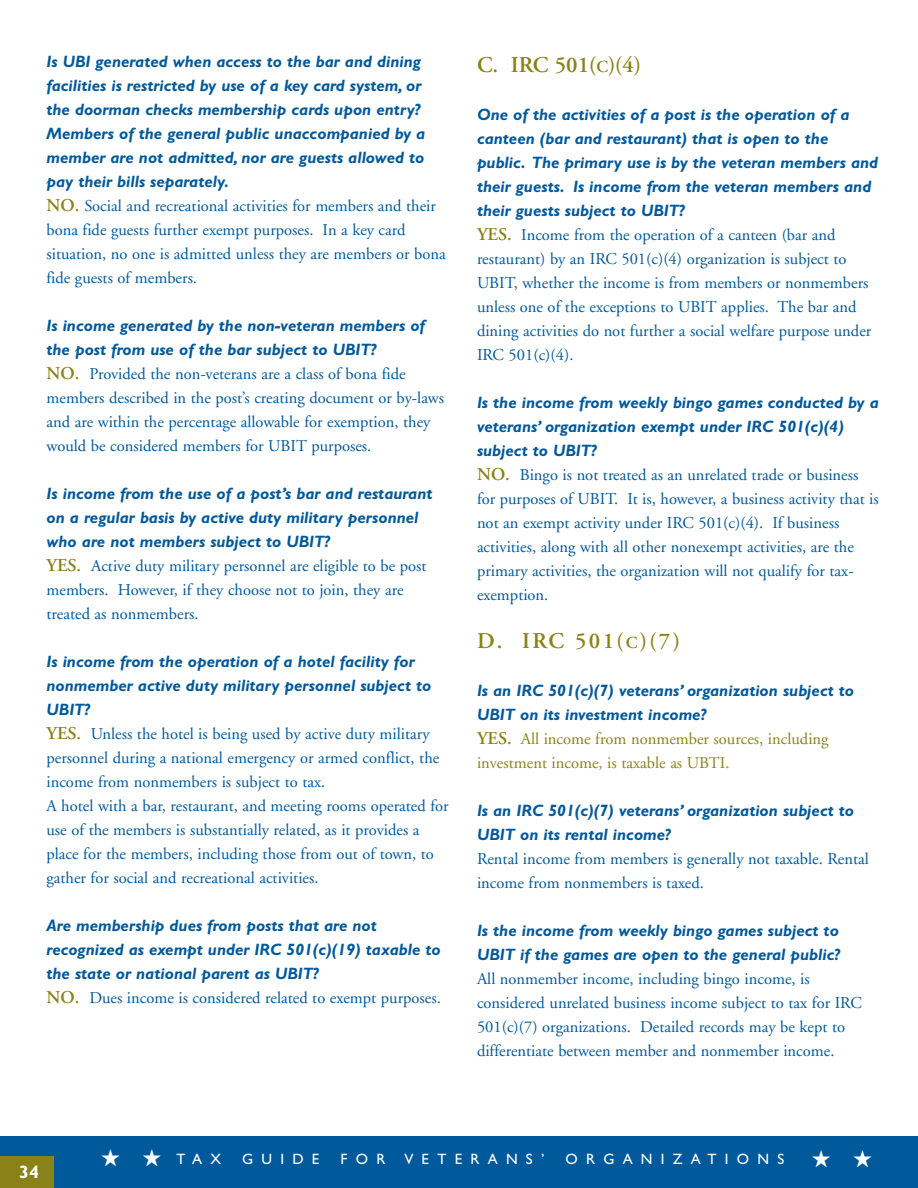
<style>
.page{position:relative;width:918px;height:1188px;background:#fff}
.page>*{position:absolute;margin:0;border:0;box-sizing:border-box;transform-origin:0 0}
.t1{font:600 22.5px "Adobe Garamond";letter-spacing:.035em;color:#8a8218}
.t2{font:700 18px "Gill Sans";color:#fff}
.t3{font:16.5px/24px "Adobe Garamond";color:#00599b}
.t4{font:italic 700 16.5px/24px "Gill Sans";color:#00599b}
.t5{font:16.5px/24px "Adobe Garamond";color:#8a8218}
.t6{font:15px "Gill Sans";letter-spacing:.55em;color:#fff}
.s1{font-weight:600;font-size:18px;color:#8a8218}
.s2{font-size:16.8px}
.s3{font-weight:600;font-size:18px}
</style>
<div class="page">
<div style="left:0;top:1136px;width:918px;height:52px;background:#00599b"></div>
<div style="left:0;top:1157px;width:54px;height:31px;background:#8a8218"></div>
<p class="t4" style="left:46px;top:51px;width:380px">Is UBI generated when access to the bar and dining facilities is restricted by use of a key card system, or the doorman checks membership cards upon entry?<br>Members of the general public unaccompanied by a member are not admitted, nor are guests allowed to pay their bills separately.</p>
<p class="t3" style="left:46px;top:195px;width:401px"><span class="s1">NO.</span> Social and recreational activities for members and their bona fide guests further exempt purposes. In a key card situation, no one is admitted unless they are members or bona fide guests of members.</p>
<p class="t4" style="left:46px;top:315px;width:380px">Is income generated by the non-veteran members of the post from use of the bar subject to UBIT?</p>
<p class="t3" style="left:46px;top:363px;width:399px"><span class="s1">NO.</span> Provided the non-veterans are a class of bona fide members described in the post’s creating document or by-laws and are within the percentage allowable for exemption, they would be considered members for UBIT purposes.</p>
<p class="t4" style="left:47px;top:483px;width:387px">Is income from the use of a post’s bar and restaurant on a regular basis by active duty military personnel who are not members subject to UBIT?</p>
<p class="t3" style="left:46px;top:555px;width:382px"><span class="s1">YES.</span> Active duty military personnel are eligible to be post members. However, if they choose not to join, they are treated as nonmembers.</p>
<p class="t4" style="left:46px;top:651px;width:386px">Is income from the operation of a hotel facility for nonmember active duty military personnel subject to<br>UBIT?</p>
<p class="t3" style="left:46px;top:723px;width:404px"><span class="s1">YES.</span> Unless the hotel is being used by active duty military personnel during a national emergency or armed conflict, the income from nonmembers is subject to tax.<br>A hotel with a bar, restaurant, and meeting rooms operated for use of the members is substantially related, as it provides a place for the members, including those from out of town, to gather for social and recreational activities.</p>
<p class="t4" style="left:47px;top:915px;width:396px">Are membership dues from posts that are not recognized as exempt under IRC 501(c)(19) taxable to the state or national parent as UBIT?</p>
<p class="t3" style="left:46px;top:987px;width:396px"><span class="s1">NO.</span> Dues income is considered related to exempt purposes.</p>
<h1 class="t1" style="left:477px;top:56px;width:166px">C. IRC 501(<span class="s2">C</span>)(4)</h1>
<p class="t4" style="left:477px;top:104px;width:403px">One of the activities of a post is the operation of a canteen (bar and restaurant) that is open to the public. The primary use is by the veteran members and their guests. Is income from the veteran members and their guests subject to UBIT?</p>
<p class="t3" style="left:477px;top:224px;width:396px"><span class="s1">YES.</span> Income from the operation of a canteen (bar and restaurant) by an IRC 501(c)(4) organization is subject to UBIT, whether the income is from members or nonmembers unless one of the exceptions to UBIT applies. The bar and dining activities do not further a social welfare purpose under IRC 501(c)(4).</p>
<p class="t4" style="left:477px;top:392px;width:403px">Is the income from weekly bingo games conducted by a veterans’ organization exempt under IRC 501(c)(4) subject to UBIT?</p>
<p class="t3" style="left:477px;top:464px;width:403px"><span class="s1">NO.</span> Bingo is not treated as an unrelated trade or business for purposes of UBIT. It is, however, a business activity that is not an exempt activity under IRC 501(c)(4). If business activities, along with all other nonexempt activities, are the primary activities, the organization will not qualify for tax&shy;exemption.</p>
<h1 class="t1" style="left:477px;top:632px;width:204px">D. IRC 501(<span class="s2">C</span>)(7)</h1>
<p class="t4" style="left:477px;top:680px;width:379px">Is an IRC 501(c)(7) veterans’ organization subject to<br>UBIT on its investment income?</p>
<p class="t5" style="left:477px;top:728px;width:353px"><span class="s3">YES.</span> All income from nonmember sources, including investment income, is taxable as UBTI.</p>
<p class="t4" style="left:477px;top:800px;width:379px">Is an IRC 501(c)(7) veterans’ organization subject to<br>UBIT on its rental income?</p>
<p class="t3" style="left:477px;top:848px;width:393px">Rental income from members is generally not taxable. Rental income from nonmembers is taxed.</p>
<p class="t4" style="left:477px;top:920px;width:364px">Is the income from weekly bingo games subject to<br>UBIT if the games are open to the general public?</p>
<p class="t3" style="left:477px;top:968px;width:386px">All nonmember income, including bingo income, is considered unrelated business income subject to tax for IRC 501(c)(7) organizations. Detailed records may be kept to differentiate between member and nonmember income.</p>
<p class="t2" style="left:19px;top:1166px;width:21px">34</p>
<p class="t6" style="left:101px;top:1154px;width:122px">★ ★ TAX</p>
<p class="t6" style="left:242px;top:1154px;width:79px">GUIDE</p>
<p class="t6" style="left:341px;top:1154px;width:46px">FOR</p>
<p class="t6" style="left:404px;top:1154px;width:142px">VETERANS’</p>
<p class="t6" style="left:565px;top:1154px;width:309px">ORGANIZATIONS ★ ★</p>
</div>
